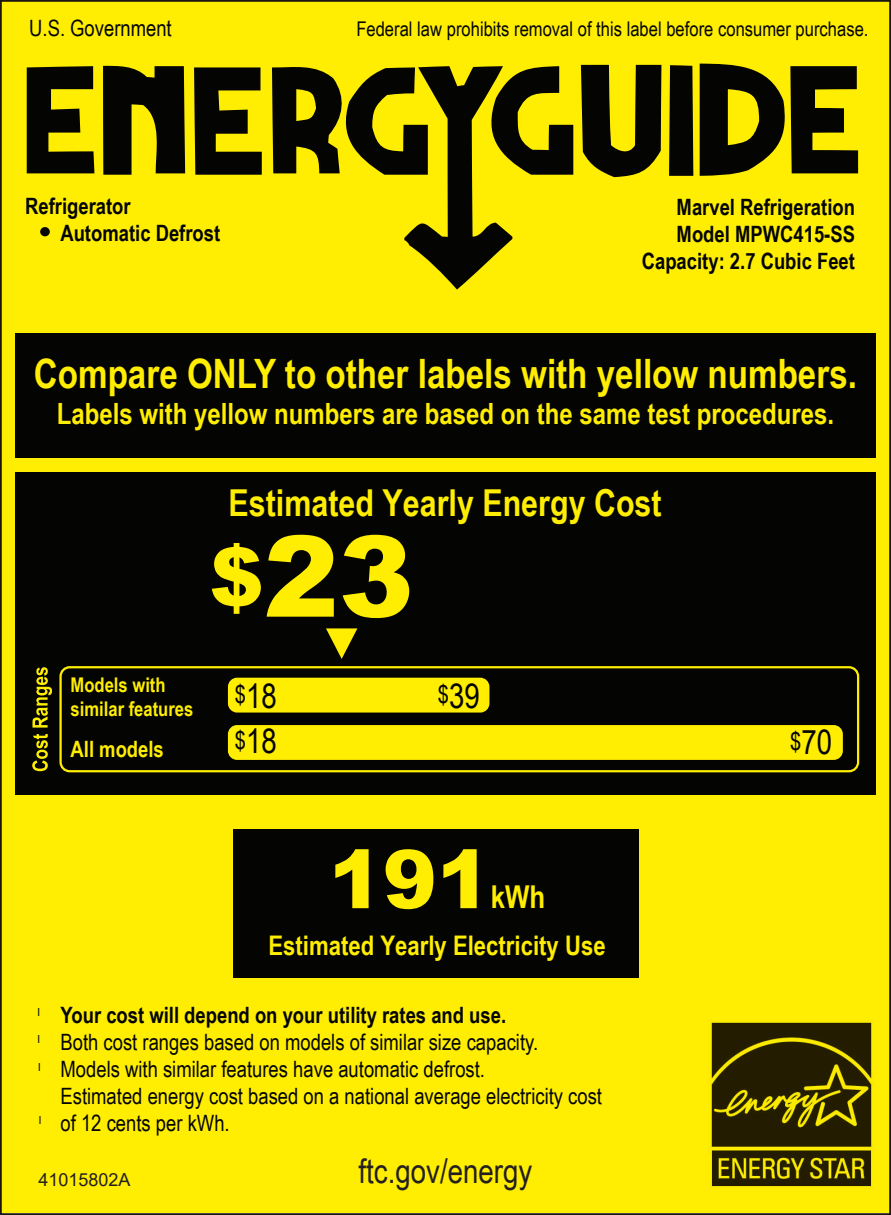
<style>
.page{position:relative;width:891px;height:1215px;background:#ffee01}
.page>*{position:absolute;margin:0;border:0;box-sizing:border-box;transform-origin:0 0}
.t1{font:900 112.5px "Arial";color:#ffee01}
.t2{font:900 81px "Arial";color:#ffee01}
.t3{font:700 40.5px "Arial Narrow";color:#ffee01}
.t4{font:700 37.12px "Arial Narrow";color:#ffee01}
.t5{font:33.75px "Arial Narrow";color:#231f20}
.t6{font:33.75px "Arial Narrow";color:#040503}
.t7{font:700 31.5px "Arial Narrow";color:#ffee01}
.t8{font:700 29.25px "Arial Narrow";color:#ffee01}
.t9{font:700 27px "Arial Narrow";color:#ffee01}
.t10{font:22.5px/27px "Arial Narrow";color:#040503}
.t11{font:700 22.5px/27px "Arial Narrow";color:#040503}
.t12{font:700 22.5px "Arial Narrow";color:#ffee01}
.t13{font:20.25px "Arial Narrow";color:#040503}
.t14{font:700 20.25px/24.3px "Arial Narrow";color:#ffee01}
.t15{font:18px "Arial";color:#231f20}
.t16{font:11.25px "Zapf Dingbats IT Cby BT";color:#040503}
.s1{font-size:81px}
.s2{font-size:24.75px}
</style>
<div class="page">
<div style="left:234px;top:829px;width:405px;height:149px;background:#040503"></div>
<div style="left:16px;top:472px;width:860px;height:323px;background:#040503"></div>
<svg style="left:32px;top:734px;width:16px;height:37px"></svg>
<svg style="left:32px;top:667px;width:20px;height:61px"></svg>
<div style="left:16px;top:334px;width:860px;height:124px;background:#040503"></div>
<div style="left:40px;top:227px;width:10px;height:9px;background:#040503;border-radius:50%"></div>
<svg style="left:581px;top:65px;width:80px;height:112px;background:#565102"></svg>
<svg style="left:669px;top:65px;width:24px;height:111px;background:#0c0d02"></svg>
<svg style="left:103px;top:65px;width:82px;height:110px;background:#3b3802"></svg>
<svg style="left:194px;top:67px;width:68px;height:108px;background:#4e4a02"></svg>
<svg style="left:27px;top:66px;width:67px;height:107px;background:#4e4902"></svg>
<svg style="left:272px;top:63px;width:301px;height:227px;background:#a59a01"></svg>
<svg style="left:700px;top:64px;width:158px;height:112px;background:#575202"></svg>
<div style="left:59px;top:666px;width:800px;height:106px;border:2px solid #ffee01;border-radius:9px"></div>
<div style="left:228px;top:725px;width:615px;height:35px;background:#ffee01;border-radius:9px"></div>
<svg style="left:326px;top:628px;width:31px;height:31px"></svg>
<div style="left:228px;top:678px;width:261px;height:35px;background:#ffee01;border-radius:9px"></div>
<img style="left:708px;top:1020px;width:166px;height:169px">
<p class="t10" style="left:29px;top:14px;width:144px">U.S. Government</p>
<p class="t13" style="left:356px;top:14px;width:514px">Federal law prohibits removal of this label before consumer purchase.</p>
<p class="t11" style="left:60px;top:191px;width:161px;text-indent:-35px">Refrigerator<br>Automatic Defrost</p>
<p class="t11" style="left:642px;top:192px;width:215px;text-align:right">Marvel Refrigeration<br>Model MPWC415-SS<br>Capacity: 2.7 Cubic Feet</p>
<h3 class="t3" style="left:34px;top:343px;width:825px">Compare ONLY to other labels with yellow numbers.</h3>
<h3 class="t8" style="left:57px;top:392px;width:779px">Labels with yellow numbers are based on the same test procedures.</h3>
<h3 class="t4" style="left:229px;top:475px;width:435px">Estimated Yearly Energy Cost</h3>
<h1 class="t1" style="left:210px;top:495px;width:206px"><span class="s1">$</span>23</h1>
<p class="t14" style="left:71px;top:671px;width:124px">Models with similar features</p>
<p class="t12" style="left:71px;top:733px;width:95px">All models</p>
<h3 class="t6" style="left:235px;top:671px;width:44px"><span class="s2">$</span>18</h3>
<h3 class="t6" style="left:438px;top:671px;width:44px"><span class="s2">$</span>39</h3>
<h3 class="t6" style="left:235px;top:716px;width:44px"><span class="s2">$</span>18</h3>
<h3 class="t6" style="left:790px;top:718px;width:44px"><span class="s2">$</span>70</h3>
<p class="t16" style="left:37px;top:1005px;width:4px">●</p>
<p class="t16" style="left:37px;top:1032px;width:4px">●</p>
<p class="t16" style="left:38px;top:1061px;width:4px">●</p>
<p class="t16" style="left:39px;top:1113px;width:4px">●</p>
<h2 class="t2" style="left:329px;top:820px;width:164px">191</h2>
<h3 class="t7" style="left:491px;top:873px;width:56px">kWh</h3>
<p class="t9" style="left:268px;top:925px;width:339px">Estimated Yearly Electricity Use</p>
<p class="t11" style="left:61px;top:1001px;width:447px">Your cost will depend on your utility rates and use.</p>
<p class="t10" style="left:61px;top:1028px;width:543px">Both cost ranges based on models of similar size capacity.<br>Models with similar features have automatic defrost.<br>Estimated energy cost based on a national average electricity cost of 12 cents per kWh.</p>
<p class="t15" style="left:38px;top:1167px;width:94px">41015802A</p>
<h3 class="t5" style="left:359px;top:1146px;width:175px">ftc.gov/energy</h3>
</div>
